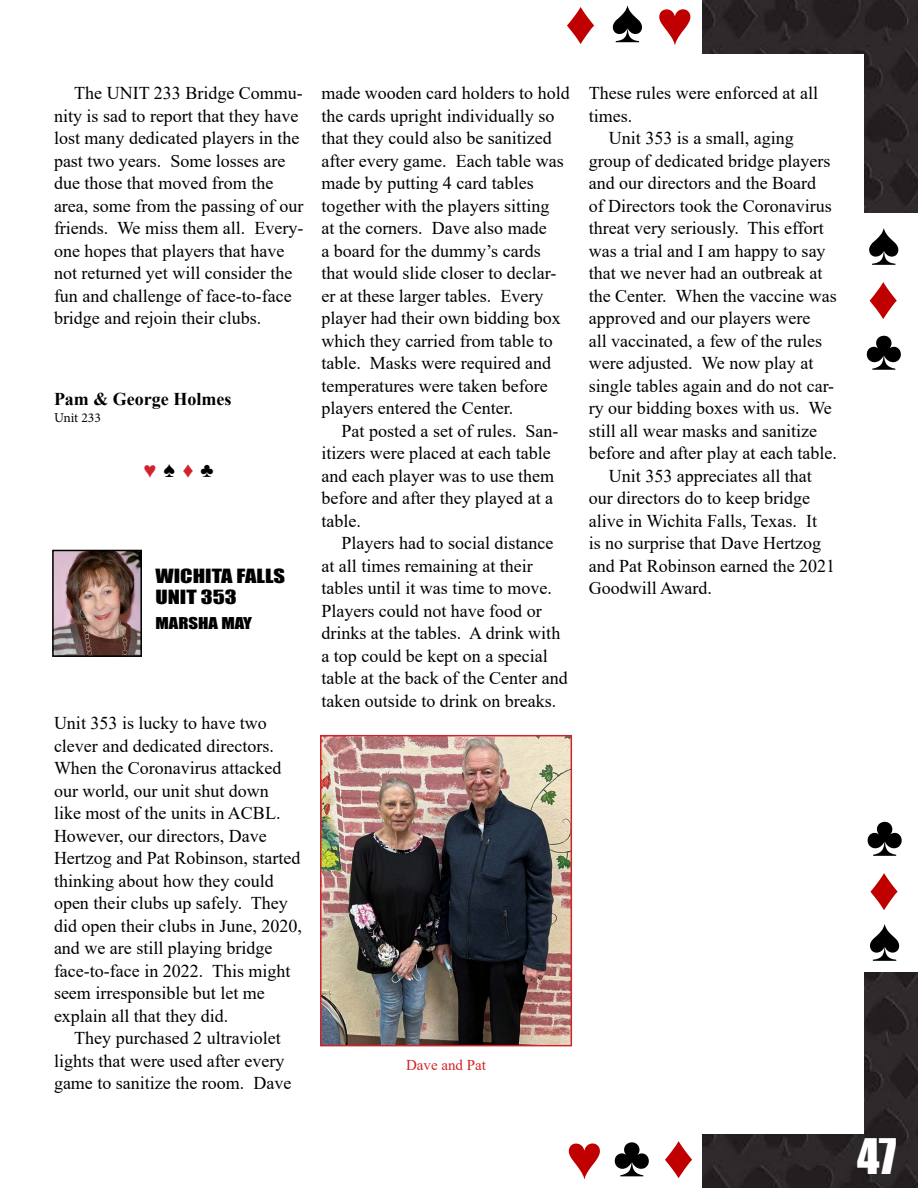
<style>
.page{position:relative;width:918px;height:1188px;background:#fff}
.page>*{position:absolute;margin:0;border:0;box-sizing:border-box;transform-origin:0 0}
.t1{font:45px "Impact";color:#fff}
.t2{font:18px/22.5px "Times New Roman";color:#000}
.t3{font:18px/21.6px "Impact";color:#000;scale:1.25 1}
.t4{font:700 18px "Times New Roman";color:#000}
.t5{font:15px "Times New Roman";color:#d2232a}
.t6{font:15px "Impact";color:#000;scale:1.25 1}
.t7{font:13.5px "Minion Pro";color:#000}
</style>
<div class="page">
<img style="left:702px;top:0;width:216px;height:1188px">
<div style="left:53px;top:54px;width:810px;height:1080px;background:#fff"></div>
<div style="left:0;top:214px;width:918px;height:758px;background:#fff"></div>
<img style="left:55px;top:553px;width:84px;height:101px">
<div style="left:52px;top:550px;width:90px;height:107px;border:2px solid #000"></div>
<img style="left:323px;top:738px;width:246px;height:305px">
<div style="left:320px;top:735px;width:252px;height:311px;border:2px solid #d2232a"></div>
<p class="t2" style="left:54px;top:81px;width:251px;text-indent:20px">The UNIT 233 Bridge Commu&shy;nity is sad to report that they have lost many dedicated players in the past two years. Some losses are due those that moved from the area, some from the passing of our friends. We miss them all. Every&shy;one hopes that players that have not returned yet will consider the fun and challenge of face-to-face bridge and rejoin their clubs.</p>
<p class="t4" style="left:54px;top:386px;width:179px">Pam &amp; George Holmes</p>
<p class="t7" style="left:54px;top:408px;width:48px">Unit 233</p>
<p class="t3" style="left:155px;top:564px;width:105px">WICHITA FALLS<br>UNIT 353</p>
<p class="t6" style="left:155px;top:611px;width:79px">MARSHA MAY</p>
<p class="t2" style="left:54px;top:711px;width:249px">Unit 353 is lucky to have two clever and dedicated directors.<br>When the Coronavirus attacked our world, our unit shut down<br>like most of the units in ACBL.<br>However, our directors, Dave<br>Hertzog and Pat Robinson, started thinking about how they could open their clubs up safely. They did open their clubs in June, 2020, and we are still playing bridge face-to-face in 2022. This might seem irresponsible but let me explain all that they did.</p>
<p class="t2" style="left:54px;top:1026px;width:239px;text-align:center">They purchased 2 ultraviolet lights that were used after every game to sanitize the room. Dave</p>
<p class="t2" style="left:321px;top:81px;width:250px">made wooden card holders to hold the cards upright individually so that they could also be sanitized after every game. Each table was made by putting 4 card tables together with the players sitting<br>at the corners. Dave also made<br>a board for the dummy’s cards that would slide closer to declar&shy;er at these larger tables. Every player had their own bidding box which they carried from table to table. Masks were required and temperatures were taken before players entered the Center.</p>
<p class="t2" style="left:321px;top:419px;width:239px;text-indent:20px">Pat posted a set of rules. San&shy;itizers were placed at each table and each player was to use them before and after they played at a table.</p>
<p class="t2" style="left:321px;top:531px;width:248px;text-indent:20px">Players had to social distance at all times remaining at their tables until it was time to move.<br>Players could not have food or drinks at the tables. A drink with a top could be kept on a special table at the back of the Center and taken outside to drink on breaks.</p>
<p class="t5" style="left:406px;top:1055px;width:81px">Dave and Pat</p>
<p class="t2" style="left:589px;top:81px;width:231px">These rules were enforced at all times.</p>
<p class="t2" style="left:609px;top:126px;width:187px">Unit 353 is a small, aging</p>
<p class="t2" style="left:589px;top:149px;width:243px">group of dedicated bridge players</p>
<p class="t2" style="left:589px;top:171px;width:229px">and our directors and the Board</p>
<p class="t2" style="left:589px;top:194px;width:244px">of Directors took the Coronavirus</p>
<p class="t2" style="left:589px;top:216px;width:237px">threat very seriously. This effort</p>
<p class="t2" style="left:589px;top:239px;width:238px">was a trial and I am happy to say</p>
<p class="t2" style="left:589px;top:261px;width:235px">that we never had an outbreak at</p>
<p class="t2" style="left:589px;top:284px;width:250px">the Center. When the vaccine was</p>
<p class="t2" style="left:589px;top:306px;width:223px">approved and our players were</p>
<p class="t2" style="left:589px;top:329px;width:235px">all vaccinated, a few of the rules</p>
<p class="t2" style="left:589px;top:351px;width:226px">were adjusted. We now play at</p>
<p class="t2" style="left:589px;top:374px;width:247px">single tables again and do not car-</p>
<p class="t2" style="left:589px;top:396px;width:245px">ry our bidding boxes with us. We</p>
<p class="t2" style="left:589px;top:419px;width:230px">still all wear masks and sanitize</p>
<p class="t2" style="left:589px;top:441px;width:250px">before and after play at each table.</p>
<p class="t2" style="left:609px;top:464px;width:204px">Unit 353 appreciates all that</p>
<p class="t2" style="left:589px;top:486px;width:223px">our directors do to keep bridge</p>
<p class="t2" style="left:589px;top:509px;width:230px">alive in Wichita Falls, Texas. It</p>
<p class="t2" style="left:589px;top:531px;width:234px">is no surprise that Dave Hertzog</p>
<p class="t2" style="left:589px;top:554px;width:248px">and Pat Robinson earned the 2021</p>
<p class="t2" style="left:589px;top:576px;width:125px">Goodwill Award.</p>
<h1 class="t1" style="left:857px;top:1121px;width:41px">47</h1>
</div>
